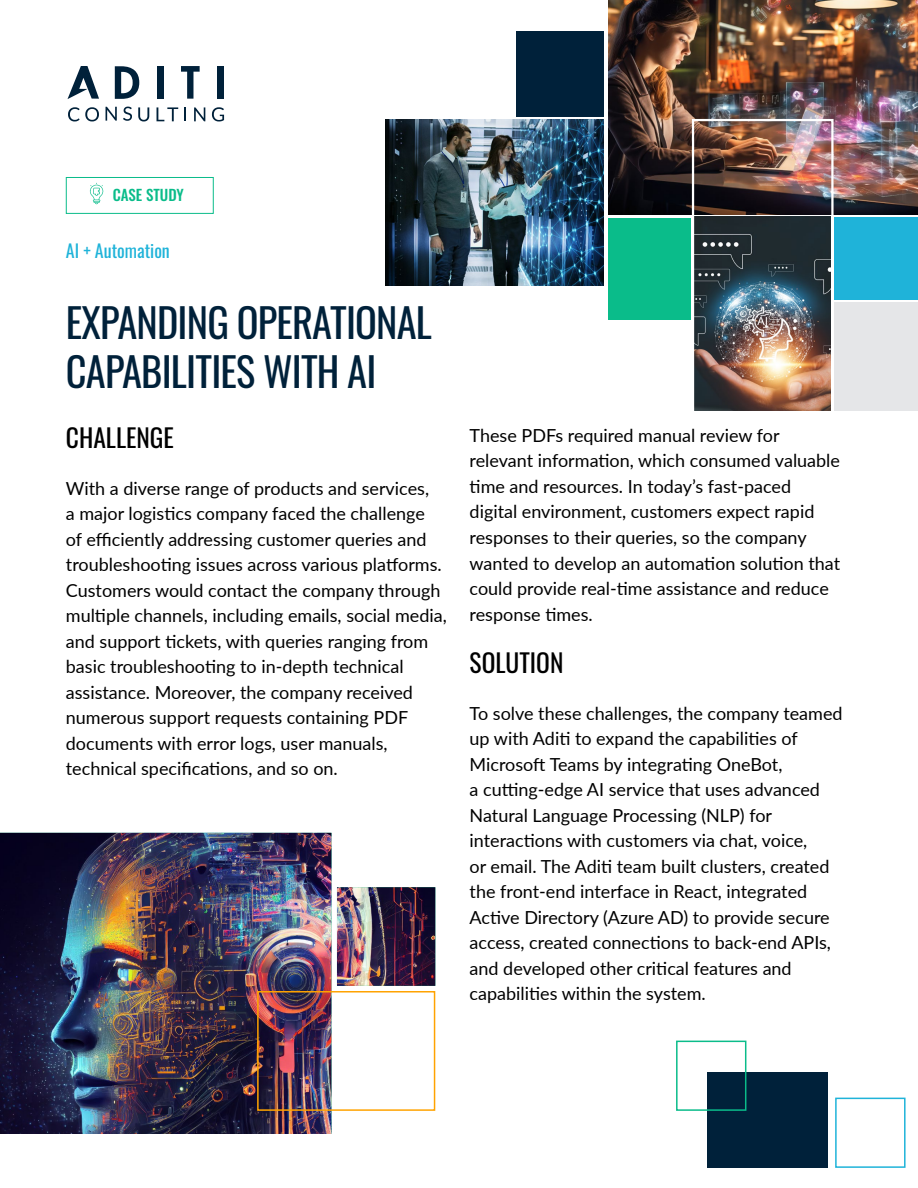
<style>
.page{position:relative;width:918px;height:1188px;background:#fff}
.page>*{position:absolute;margin:0;border:0;box-sizing:border-box;transform-origin:0 0}
.t1{font:40.5px/49.5px "Oswald";letter-spacing:-.02em;color:#00213a}
.t2{font:25.5px "Oswald";color:#000}
.t3{font:18px/25.5px "Lato";color:#000}
.t4{font:18px "Oswald";color:#1fb3d9}
.t5{font:500 15px "Oswald";color:#0abc8a}
</style>
<div class="page">
<img style="left:608px;top:0;width:310px;height:214px">
<img style="left:386px;top:120px;width:218px;height:165px">
<img style="left:0;top:833px;width:435px;height:301px">
<div style="left:257px;top:991px;width:178px;height:120px;border:2px solid #ffa300"></div>
<div style="left:708px;top:1072px;width:120px;height:96px;background:#00213a"></div>
<div style="left:835px;top:1098px;width:71px;height:70px;border:2px solid #1fb3d9"></div>
<div style="left:676px;top:1041px;width:70px;height:70px;border:2px solid #0abc8a"></div>
<img style="left:695px;top:217px;width:136px;height:193px">
<div style="left:692px;top:119px;width:142px;height:294px;border:2px solid #fff"></div>
<div style="left:517px;top:31px;width:87px;height:85px;background:#00213a"></div>
<div style="left:608px;top:218px;width:83px;height:102px;background:#0abc8a"></div>
<div style="left:834px;top:217px;width:84px;height:83px;background:#1fb3d9"></div>
<div style="left:834px;top:302px;width:84px;height:108px;background:#e5e6e8"></div>
<div style="left:66px;top:177px;width:148px;height:37px;border:1px solid #0abc8a"></div>
<svg style="left:68px;top:66px;width:31px;height:33px"></svg>
<svg style="left:115px;top:66px;width:24px;height:33px"></svg>
<div style="left:157px;top:66px;width:7px;height:33px;background:#00213a"></div>
<div style="left:217px;top:66px;width:7px;height:33px;background:#00213a"></div>
<svg style="left:181px;top:66px;width:19px;height:33px"></svg>
<svg style="left:68px;top:107px;width:31px;height:14px"></svg>
<svg style="left:106px;top:107px;width:11px;height:14px"></svg>
<svg style="left:123px;top:107px;width:9px;height:14px"></svg>
<svg style="left:138px;top:107px;width:11px;height:14px"></svg>
<svg style="left:157px;top:107px;width:21px;height:14px"></svg>
<svg style="left:185px;top:107px;width:1px;height:14px"></svg>
<svg style="left:194px;top:107px;width:11px;height:14px"></svg>
<svg style="left:212px;top:107px;width:12px;height:14px"></svg>
<svg style="left:90px;top:183px;width:13px;height:21px"></svg>
<p class="t5" style="left:113px;top:187px;width:73px">CASE STUDY</p>
<p class="t4" style="left:66px;top:235px;width:105px">AI + Automation</p>
<h1 class="t1" style="left:66px;top:294px;width:368px">EXPANDING OPERATIONAL<br>CAPABILITIES WITH AI</h1>
<h2 class="t2" style="left:66px;top:415px;width:110px">CHALLENGE</h2>
<p class="t3" style="left:66px;top:475px;width:382px">With a diverse range of products and services,<br>a major logistics company faced the challenge<br>of efficiently addressing customer queries and troubleshooting issues across various platforms.<br>Customers would contact the company through multiple channels, including emails, social media, and support tickets, with queries ranging from basic troubleshooting to in-depth technical assistance. Moreover, the company received numerous support requests containing PDF documents with error logs, user manuals, technical specifications, and so on.</p>
<p class="t3" style="left:470px;top:422px;width:372px">These PDFs required manual review for relevant information, which consumed valuable time and resources. In today’s fast-paced digital environment, customers expect rapid responses to their queries, so the company wanted to develop an automation solution that could provide real-time assistance and reduce response times.</p>
<h2 class="t2" style="left:470px;top:640px;width:95px">SOLUTION</h2>
<p class="t3" style="left:470px;top:700px;width:374px">To solve these challenges, the company teamed up with Aditi to expand the capabilities of Microsoft Teams by integrating OneBot,<br>a cutting-edge AI service that uses advanced Natural Language Processing (NLP) for interactions with customers via chat, voice,<br>or email. The Aditi team built clusters, created the front-end interface in React, integrated Active Directory (Azure AD) to provide secure access, created connections to back-end APIs, and developed other critical features and capabilities within the system.</p>
</div>
